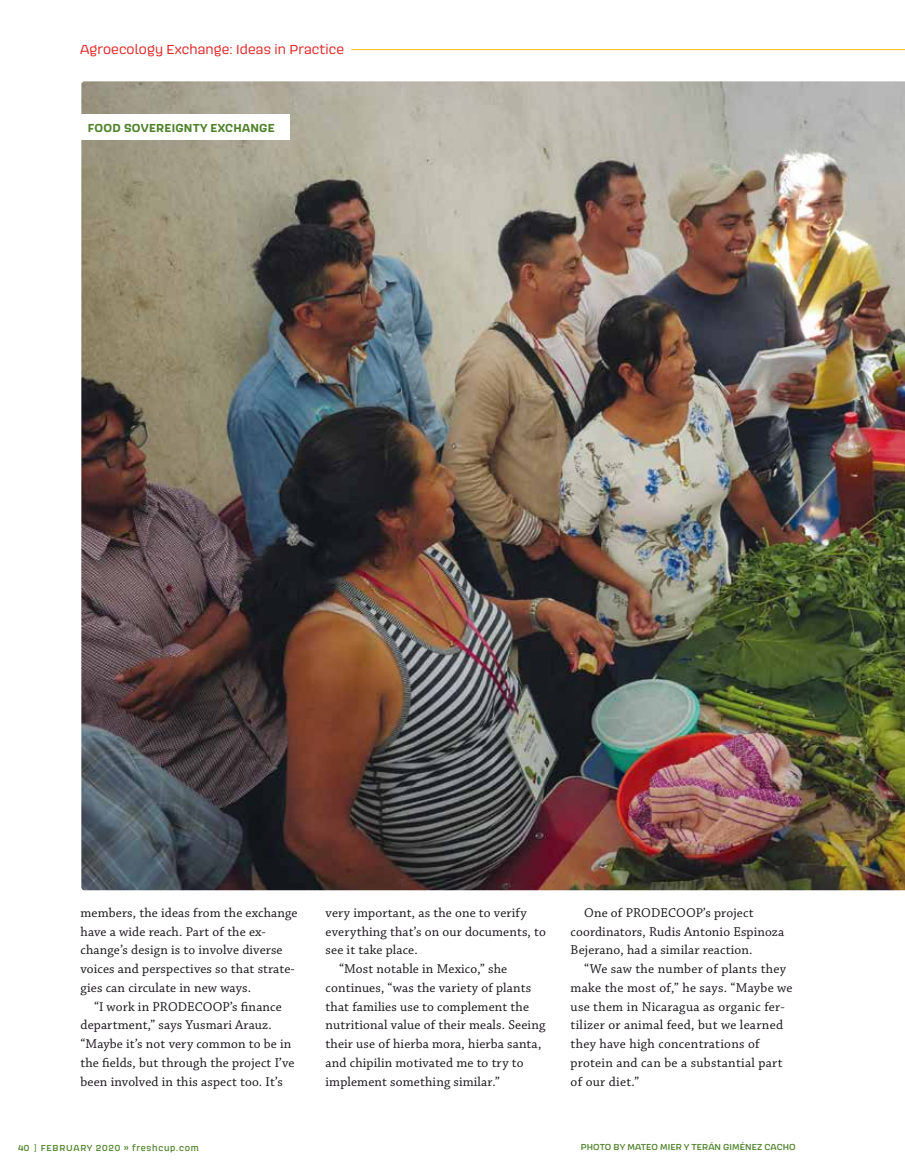
<style>
.page{position:relative;width:905px;height:1175px;background:#fff}
.page>*{position:absolute;margin:0;border:0;box-sizing:border-box;transform-origin:0 0}
.t1{font:13.5px/18.8px "Chaparral Pro";letter-spacing:.01em;color:#1a161b}
.t2{font:13.5px "Scarlet";letter-spacing:.01em;color:#e22525}
.t3{font:700 12px "Scarlet";letter-spacing:.02em;color:#50832c}
.t4{font:500 9px "Scarlet";letter-spacing:.01em;color:#50832c}
.t5{font:500 9px "Scarlet";letter-spacing:.08em;color:#50832c}
</style>
<div class="page">
<hr style="left:351px;top:49px;width:553px;height:1px;background:#ffbd0c">
<img style="left:81px;top:81px;width:823px;height:809px">
<div style="left:74px;top:114px;width:216px;height:25px;background:#fff"></div>
<p class="t2" style="left:80px;top:40px;width:265px">Agroecology Exchange: Ideas in Practice</p>
<p class="t3" style="left:88px;top:119px;width:188px">FOOD SOVEREIGNTY EXCHANGE</p>
<p class="t1" style="left:80px;top:903px;width:218px">members, the ideas from the exchange have a wide reach. Part of the ex&shy;change’s design is to involve diverse voices and perspectives so that strate&shy;gies can circulate in new ways.</p>
<p class="t1" style="left:80px;top:997px;width:215px;text-indent:14px">“I work in PRODECOOP’s finance department,” says Yusmari Arauz. “Maybe it’s not very common to be in the fields, but through the project I’ve been involved in this aspect too. It’s</p>
<p class="t5" style="left:18px;top:1141px;width:182px">40 ] FEBRUARY 2020 » freshcup.com</p>
<p class="t1" style="left:325px;top:903px;width:202px">very important, as the one to verify</p>
<p class="t1" style="left:325px;top:922px;width:222px">everything that’s on our documents, to</p>
<p class="t1" style="left:325px;top:941px;width:94px">see it take place.</p>
<p class="t1" style="left:339px;top:960px;width:169px">“Most notable in Mexico,” she</p>
<p class="t1" style="left:325px;top:978px;width:207px">continues, “was the variety of plants</p>
<p class="t1" style="left:325px;top:997px;width:205px">that families use to complement the</p>
<p class="t1" style="left:325px;top:1016px;width:221px">nutritional value of their meals. Seeing</p>
<p class="t1" style="left:325px;top:1035px;width:217px">their use of hierba mora, hierba santa,</p>
<p class="t1" style="left:325px;top:1053px;width:199px">and chipilin motivated me to try to</p>
<p class="t1" style="left:325px;top:1072px;width:176px">implement something similar.”</p>
<p class="t1" style="left:570px;top:903px;width:215px;text-indent:14px">One of PRODECOOP’s project coordinators, Rudis Antonio Espinoza<br>Bejerano, had a similar reaction.</p>
<p class="t1" style="left:570px;top:960px;width:223px;text-indent:14px">“We saw the number of plants they make the most of,” he says. “Maybe we use them in Nicaragua as organic fer&shy;tilizer or animal feed, but we learned they have high concentrations of protein and can be a substantial part of our diet.”</p>
<p class="t4" style="left:581px;top:1141px;width:216px">PHOTO BY MATEO MIER Y TERÁN GIMÉNEZ CACHO</p>
</div>
